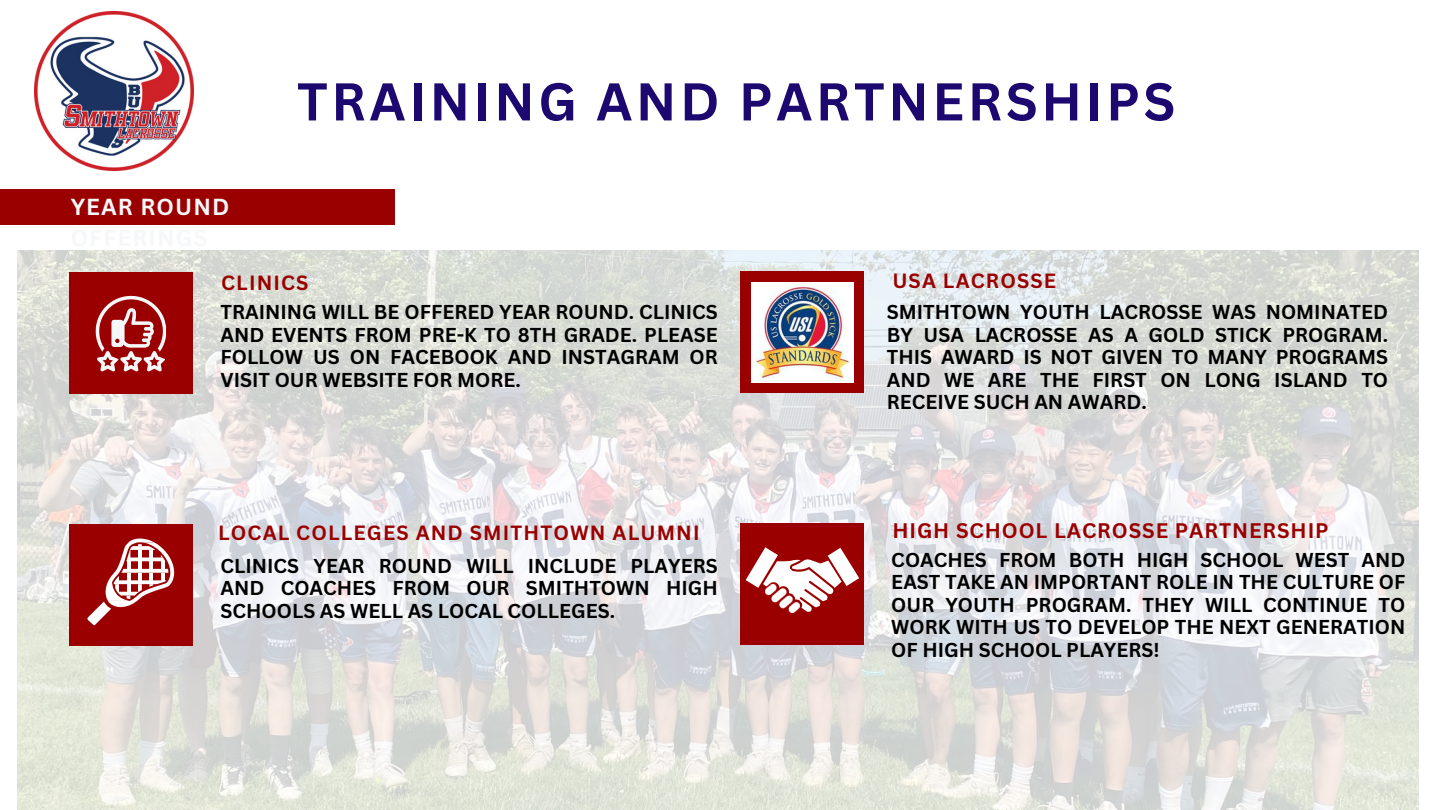
<style>
.page{position:relative;width:1440px;height:810px;background:#fff}
.page>*{position:absolute;margin:0;border:0;box-sizing:border-box;transform-origin:0 0}
.t1{font:700 52px "Canva Sans";letter-spacing:.065em;color:#1c086f}
.t2{font:700 22.6px "Canva Sans";letter-spacing:.05em;color:#f6f7f9}
.t3{font:700 20.5px "Canva Sans";letter-spacing:.045em;color:#9a0000}
.t4{font:700 20px "Canva Sans";letter-spacing:.055em;color:#9a0000}
.t5{font:700 19.6px/22.5px "Canva Sans";color:#000;text-align:justify}
</style>
<div class="page">
<img style="left:18px;top:251px;width:1400px;height:559px">
<div style="left:69px;top:272px;width:124px;height:121px;background:#9a0000"></div>
<svg style="left:96px;top:296px;width:70px;height:75px"></svg>
<div style="left:69px;top:524px;width:124px;height:121px;background:#9a0000"></div>
<svg style="left:87px;top:539px;width:87px;height:86px"></svg>
<div style="left:740px;top:271px;width:124px;height:122px;background:#9a0000"></div>
<div style="left:740px;top:523px;width:124px;height:122px;background:#9a0000"></div>
<img style="left:752px;top:282px;width:101px;height:101px">
<svg style="left:746px;top:547px;width:113px;height:65px"></svg>
<img style="left:34px;top:12px;width:159px;height:159px">
<div style="left:0;top:189px;width:395px;height:36px;background:#9a0000"></div>
<p class="t2" style="left:71px;top:191px;width:160px">YEAR ROUND</p>
<p class="t1" style="left:297px;top:65px;width:880px">TRAINING AND PARTNERSHIPS</p>
<p class="t4" style="left:221px;top:269px;width:89px">CLINICS</p>
<p class="t5" style="left:221px;top:300px;width:499px">TRAINING WILL BE OFFERED YEAR ROUND. CLINICS AND EVENTS FROM PRE-K TO 8TH GRADE. PLEASE FOLLOW US ON FACEBOOK AND INSTAGRAM OR VISIT OUR WEBSITE FOR MORE.</p>
<p class="t4" style="left:218px;top:519px;width:483px">LOCAL COLLEGES AND SMITHTOWN ALUMNI</p>
<p class="t5" style="left:221px;top:554px;width:499px">CLINICS YEAR ROUND WILL INCLUDE PLAYERS AND COACHES FROM OUR SMITHTOWN HIGH SCHOOLS AS WELL AS LOCAL COLLEGES.</p>
<p class="t4" style="left:892px;top:267px;width:165px">USA LACROSSE</p>
<p class="t5" style="left:887px;top:300px;width:503px">SMITHTOWN YOUTH LACROSSE WAS NOMINATED BY USA LACROSSE AS A GOLD STICK PROGRAM.<br>THIS AWARD IS NOT GIVEN TO MANY PROGRAMS AND WE ARE THE FIRST ON LONG ISLAND TO RECEIVE SUCH AN AWARD.</p>
<p class="t3" style="left:892px;top:516px;width:438px">HIGH SCHOOL LACROSSE PARTNERSHIP</p>
<p class="t5" style="left:891px;top:548px;width:516px">COACHES FROM BOTH HIGH SCHOOL WEST AND EAST TAKE AN IMPORTANT ROLE IN THE CULTURE OF OUR YOUTH PROGRAM. THEY WILL CONTINUE TO WORK WITH US TO DEVELOP THE NEXT GENERATION OF HIGH SCHOOL PLAYERS!</p>
</div>
